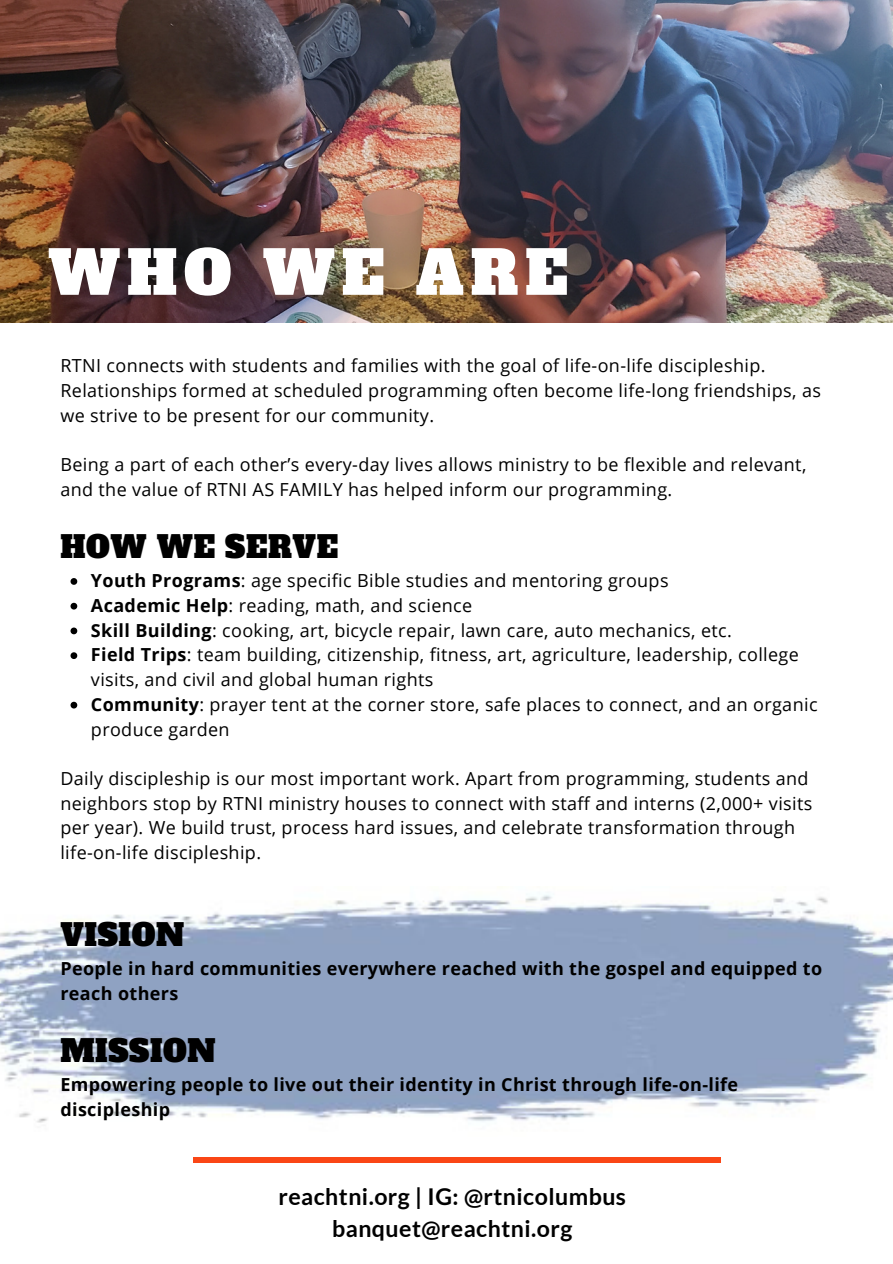
<style>
.page{position:relative;width:893px;height:1264px;background:#fff}
.page>*{position:absolute;margin:0;border:0;box-sizing:border-box;transform-origin:0 0}
.t1{font:60px "Alfa Slab One";letter-spacing:.11em;color:#fff}
.t2{font:30px "Alfa Slab One";letter-spacing:.02em;color:#000}
.t3{font:700 23.1px "Lato";letter-spacing:.02em;color:#000}
.t4{font:18px/24.8px "Open Sans";letter-spacing:.02em;color:#000}
.t5{font:700 18px/24.8px "Open Sans";letter-spacing:.02em;color:#000}
.s1{font-weight:700}
</style>
<div class="page">
<img style="left:0;top:0;width:892px;height:323px">
<img style="left:0;top:894px;width:892px;height:229px">
<svg style="left:70px;top:578px;width:7px;height:7px"></svg>
<svg style="left:70px;top:603px;width:7px;height:6px"></svg>
<svg style="left:70px;top:627px;width:7px;height:7px"></svg>
<svg style="left:70px;top:652px;width:7px;height:7px"></svg>
<svg style="left:70px;top:701px;width:7px;height:7px"></svg>
<div style="left:193px;top:1156px;width:527px;height:6px;background:#fa4616"></div>
<p class="t1" style="left:48px;top:233px;width:521px">WHO WE ARE</p>
<p class="t4" style="left:60px;top:353px;width:762px">RTNI connects with students and families with the goal of life-on-life discipleship.<br>Relationships formed at scheduled programming often become life-long friendships, as we strive to be present for our community.</p>
<p class="t4" style="left:60px;top:452px;width:747px">Being a part of each other’s every-day lives allows ministry to be flexible and relevant, and the value of RTNI AS FAMILY has helped inform our programming.</p>
<p class="t2" style="left:60px;top:526px;width:279px">HOW WE SERVE</p>
<p class="t4" style="left:91px;top:567px;width:579px"><span class="s1">Youth Programs</span>: age specific Bible studies and mentoring groups</p>
<p class="t4" style="left:91px;top:592px;width:383px"><span class="s1">Academic Help</span>: reading, math, and science</p>
<p class="t4" style="left:91px;top:617px;width:642px"><span class="s1">Skill Building</span>: cooking, art, bicycle repair, lawn care, auto mechanics, etc.</p>
<p class="t4" style="left:91px;top:642px;width:709px"><span class="s1">Field Trips</span>: team building, citizenship, fitness, art, agriculture, leadership, college visits, and civil and global human rights</p>
<p class="t4" style="left:91px;top:691px;width:728px"><span class="s1">Community</span>: prayer tent at the corner store, safe places to connect, and an organic produce garden</p>
<p class="t4" style="left:60px;top:765px;width:753px">Daily discipleship is our most important work. Apart from programming, students and neighbors stop by RTNI ministry houses to connect with staff and interns (2,000+ visits per year). We build trust, process hard issues, and celebrate transformation through life-on-life discipleship.</p>
<p class="t2" style="left:60px;top:914px;width:125px">VISION</p>
<p class="t5" style="left:60px;top:955px;width:763px">People in hard communities everywhere reached with the gospel and equipped to reach others</p>
<p class="t2" style="left:60px;top:1030px;width:157px">MISSION</p>
<p class="t5" style="left:60px;top:1071px;width:679px">Empowering people to live out their identity in Christ through life-on-life discipleship</p>
<p class="t3" style="left:278px;top:1182px;width:349px">reachtni.org | IG: @rtnicolumbus</p>
<p class="t3" style="left:332px;top:1213px;width:242px">banquet@reachtni.org</p>
</div>
